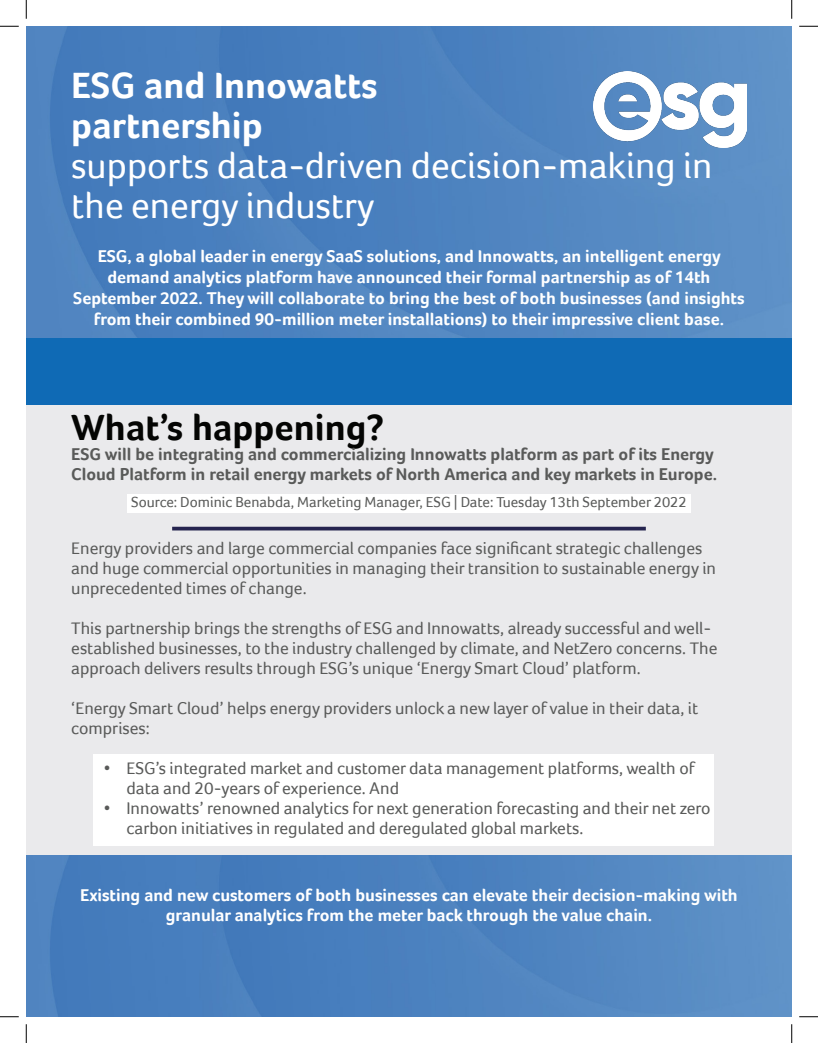
<style>
.page{position:relative;width:818px;height:1043px;background:#fff}
.page>*{position:absolute;margin:0;border:0;box-sizing:border-box;transform-origin:0 0}
.t1{font:37.5px/40px "Foco";color:#fff}
.t2{font:700 37.5px/40px "Foco";color:#fff}
.t3{font:700 37.5px "Foco";color:#040503}
.t4{font:17.5px/20px "Foco";color:#595a59}
.t5{font:700 17.5px/21px "Foco";color:#fff;text-align:center}
.t6{font:700 17.5px/20px "Foco";color:#595a59}
.t7{font:15px "Foco";color:#595a59}
</style>
<div class="page">
<div style="left:26px;top:403px;width:765px;height:612px;background:#eaeaec"></div>
<img style="left:26px;top:26px;width:765px;height:312px">
<img style="left:593px;top:71px;width:153px;height:77px">
<div style="left:26px;top:338px;width:765px;height:66px;background:#0f6ab5"></div>
<svg style="left:172px;top:526px;width:473px;height:4px;background:#49486c"></svg>
<div style="left:94px;top:754px;width:620px;height:91px;background:#fff"></div>
<img style="left:26px;top:855px;width:765px;height:161px">
<div style="left:127px;top:494px;width:563px;height:18px;background:#fff"></div>
<svg style="left:0;top:25px;width:19px;height:2px"></svg>
<svg style="left:799px;top:25px;width:19px;height:2px"></svg>
<svg style="left:0;top:1016px;width:19px;height:1px"></svg>
<svg style="left:799px;top:1016px;width:19px;height:1px"></svg>
<svg style="left:25px;top:0;width:2px;height:19px"></svg>
<svg style="left:25px;top:1024px;width:2px;height:18px"></svg>
<svg style="left:791px;top:0;width:1px;height:19px"></svg>
<svg style="left:791px;top:1024px;width:1px;height:18px"></svg>
<p class="t2" style="left:71px;top:65px;width:307px">ESG and Innowatts partnership</p>
<p class="t1" style="left:71px;top:145px;width:642px">supports data-driven decision-making in the energy industry</p>
<p class="t5" style="left:73px;top:245px;width:672px">ESG, a global leader in energy SaaS solutions, and Innowatts, an intelligent energy demand analytics platform have announced their formal partnership as of 14th September 2022. They will collaborate to bring the best of both businesses (and insights from their combined 90-million meter installations) to their impressive client base.</p>
<p class="t3" style="left:71px;top:405px;width:314px">What’s happening?</p>
<p class="t6" style="left:71px;top:443px;width:647px">ESG will be integrating and commercializing Innowatts platform as part of its Energy<br>Cloud Platform in retail energy markets of North America and key markets in Europe.</p>
<p class="t7" style="left:131px;top:493px;width:557px">Source: Dominic Benabda, Marketing Manager, ESG | Date: Tuesday 13th September 2022</p>
<p class="t4" style="left:71px;top:538px;width:646px">Energy providers and large commercial companies face significant strategic challenges and huge commercial opportunities in managing their transition to sustainable energy in unprecedented times of change.</p>
<p class="t4" style="left:71px;top:618px;width:647px">This partnership brings the strengths of ESG and Innowatts, already successful and well&shy;established businesses, to the industry challenged by climate, and NetZero concerns. The approach delivers results through ESG’s unique ‘Energy Smart Cloud’ platform.</p>
<p class="t4" style="left:71px;top:698px;width:628px">‘Energy Smart Cloud’ helps energy providers unlock a new layer of value in their data, it comprises:</p>
<p class="t4" style="left:126px;top:757px;width:569px;text-indent:-22px">• ESG’s integrated market and customer data management platforms, wealth of data and 20-years of experience. And</p>
<p class="t4" style="left:126px;top:797px;width:585px;text-indent:-22px">• Innowatts’ renowned analytics for next generation forecasting and their net zero carbon initiatives in regulated and deregulated global markets.</p>
<p class="t5" style="left:80px;top:885px;width:659px;line-height:20px">Existing and new customers of both businesses can elevate their decision-making with granular analytics from the meter back through the value chain.</p>
</div>
